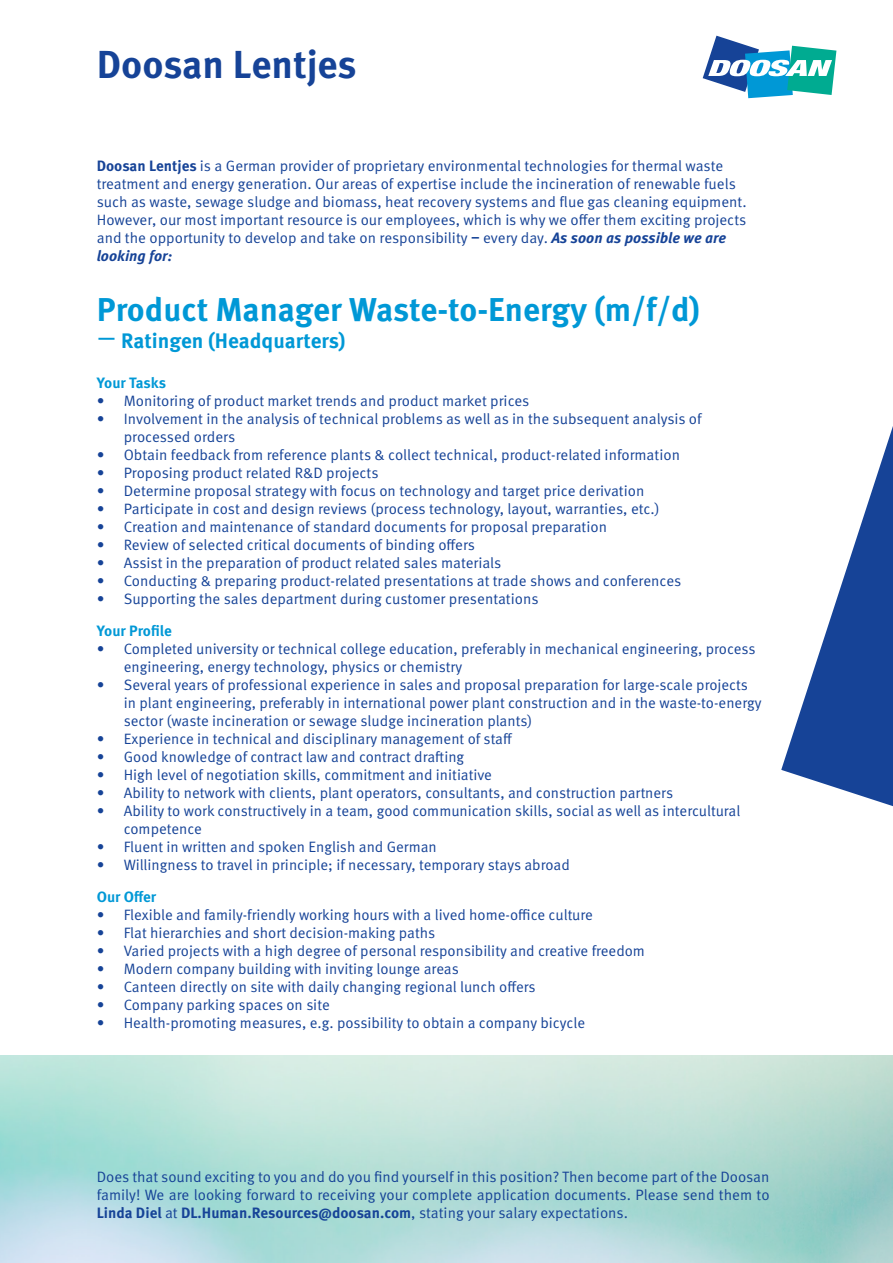
<style>
.page{position:relative;width:893px;height:1263px;background:#fff}
.page>*{position:absolute;margin:0;border:0;box-sizing:border-box;transform-origin:0 0}
.t1{font:700 39px "Meta Pro";color:#164397}
.t2{font:700 33px "Meta Pro";color:#0098d6}
.t3{font:700 21px "Meta Pro";color:#0098d6}
.t4{font:15px/18px "Meta Pro Norm";color:#164397}
.t5{font:700 15px "Meta Pro";color:#164397}
.t6{font:700 15px "Meta Pro";letter-spacing:-.01em;color:#0098d6}
.t7{font:italic 700 15px "Meta Pro";color:#164397}
.s1{font-family:"Meta Pro";font-weight:700}
.s2{font-family:"Meta Pro";font-weight:700;font-style:italic}
.s3{font-family:"Meta Pro Norm";font-weight:400;font-size:33px}
.s4{font-family:"Meta Pro Norm";font-weight:400}
</style>
<div class="page">
<svg style="left:703px;top:36px;width:133px;height:62px"></svg>
<svg style="left:781px;top:426px;width:112px;height:381px"></svg>
<h1 class="t1" style="left:97px;top:34px;width:261px">Doosan Lentjes</h1>
<p class="t4" style="left:97px;top:156px;width:651px"><span class="s1">Doosan Lentjes</span> is a German provider of proprietary environmental technologies for thermal waste treatment and energy generation. Our areas of expertise include the incineration of renewable fuels such as waste, sewage sludge and biomass, heat recovery systems and flue gas cleaning equipment.<br>However, our most important resource is our employees, which is why we offer them exciting projects and the opportunity to develop and take on responsibility <span class="s1">–</span> every day. <span class="s2">As soon as possible we are</span></p>
<p class="t7" style="left:97px;top:244px;width:77px">looking for:</p>
<h2 class="t2" style="left:97px;top:284px;width:605px">Product Manager Waste-to-Energy (m/f/d)</h2>
<h3 class="t3" style="left:97px;top:324px;width:250px"><span class="s3">−</span> Ratingen (Headquarters)</h3>
<p class="t6" style="left:97px;top:371px;width:71px">Your Tasks</p>
<p class="t4" style="left:97px;top:391px;width:434px">• Monitoring of product market trends and product market prices</p>
<p class="t4" style="left:124px;top:409px;width:579px;text-indent:-27px">• Involvement in the analysis of technical problems as well as in the subsequent analysis of processed orders</p>
<p class="t4" style="left:97px;top:445px;width:585px">• Obtain feedback from reference plants &amp; collect technical, product-related information</p>
<p class="t4" style="left:97px;top:463px;width:283px">• Proposing product related R&amp;D projects</p>
<p class="t4" style="left:97px;top:481px;width:549px">• Determine proposal strategy with focus on technology and target price derivation</p>
<p class="t4" style="left:97px;top:499px;width:564px">• Participate in cost and design reviews (process technology, layout, warranties, etc.)</p>
<p class="t4" style="left:97px;top:517px;width:512px">• Creation and maintenance of standard documents for proposal preparation</p>
<p class="t4" style="left:97px;top:535px;width:380px">• Review of selected critical documents of binding offers</p>
<p class="t4" style="left:97px;top:553px;width:406px">• Assist in the preparation of product related sales materials</p>
<p class="t4" style="left:97px;top:571px;width:586px">• Conducting &amp; preparing product-related presentations at trade shows and conferences</p>
<p class="t4" style="left:97px;top:589px;width:443px">• Supporting the sales department during customer presentations</p>
<p class="t6" style="left:97px;top:619px;width:77px">Your Profile</p>
<p class="t4" style="left:124px;top:639px;width:633px;text-indent:-27px">• Completed university or technical college education, preferably in mechanical engineering, process engineering, energy technology, physics or chemistry</p>
<p class="t4" style="left:124px;top:675px;width:639px;text-indent:-27px">• Several years of professional experience in sales and proposal preparation for large-scale projects in plant engineering, preferably in international power plant construction and in the waste-to-energy sector (waste incineration or sewage sludge incineration plants)</p>
<p class="t4" style="left:97px;top:729px;width:417px">• Experience in technical and disciplinary management of staff</p>
<p class="t4" style="left:97px;top:747px;width:369px">• Good knowledge of contract law and contract drafting</p>
<p class="t4" style="left:97px;top:765px;width:397px">• High level of negotiation skills, commitment and initiative</p>
<p class="t4" style="left:97px;top:783px;width:578px">• Ability to network with clients, plant operators, consultants, and construction partners</p>
<p class="t4" style="left:124px;top:801px;width:618px;text-indent:-27px">• Ability to work constructively in a team, good communication skills, social as well as intercultural competence</p>
<p class="t4" style="left:97px;top:837px;width:342px">• Fluent in written and spoken English and German</p>
<p class="t4" style="left:97px;top:855px;width:475px">• Willingness to travel in principle; if necessary, temporary stays abroad</p>
<p class="t6" style="left:97px;top:884px;width:61px">Our Offer</p>
<p class="t4" style="left:97px;top:904px;width:498px">• Flexible and family-friendly working hours with a lived home-office culture</p>
<p class="t4" style="left:97px;top:922px;width:340px">• Flat hierarchies and short decision-making paths</p>
<p class="t4" style="left:97px;top:940px;width:550px">• Varied projects with a high degree of personal responsibility and creative freedom</p>
<p class="t4" style="left:97px;top:958px;width:364px">• Modern company building with inviting lounge areas</p>
<p class="t4" style="left:97px;top:976px;width:440px">• Canteen directly on site with daily changing regional lunch offers</p>
<p class="t4" style="left:97px;top:994px;width:234px">• Company parking spaces on site</p>
<p class="t4" style="left:97px;top:1012px;width:490px">• Health-promoting measures, e.g. possibility to obtain a company bicycle</p>
<p class="t4" style="left:97px;top:1166px;width:674px">Does that sound exciting to you and do you find yourself in this position? Then become part of the Doosan family! We are looking forward to receiving your complete application documents. Please send them to</p>
<p class="t5" style="left:97px;top:1200px;width:533px">Linda Diel <span class="s4">at</span> DL.Human.Resources@doosan.com<span class="s4">, stating your salary expectations.</span></p>
</div>
